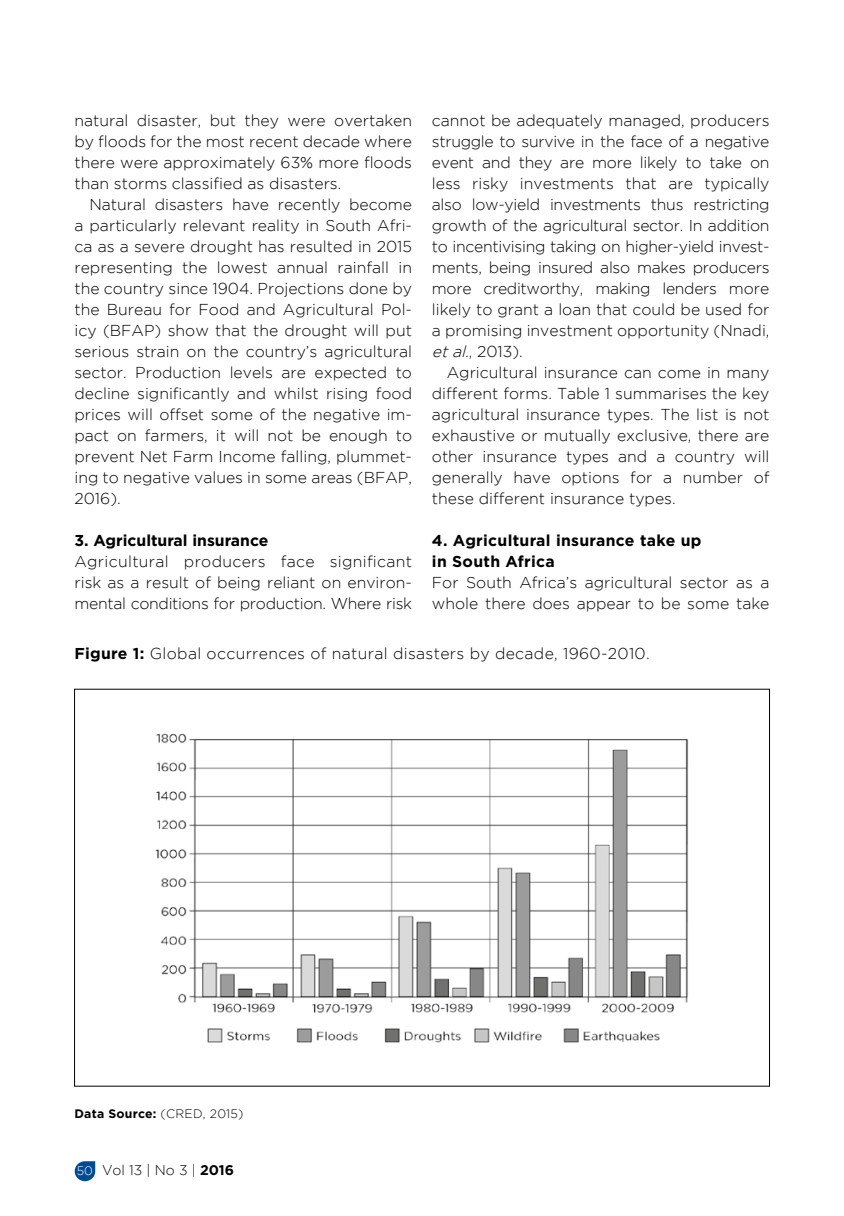
<style>
.page{position:relative;width:844px;height:1216px;background:#fff}
.page>*{position:absolute;margin:0;border:0;box-sizing:border-box;transform-origin:0 0}
.t1{font:300 15.75px/21px "Gotham";color:#000;text-align:justify}
.t2{font:300 15.75px "Gotham";letter-spacing:.02em;color:#000}
.t3{font:700 15.75px/21px "Gotham";letter-spacing:.02em;color:#000}
.t4{font:700 15.75px "Gotham";color:#000}
.t5{font:300 14px "Gotham";color:#000}
.t6{font:700 12.25px "Gotham";letter-spacing:.02em;color:#000}
.s1{font-style:italic}
.s2{font-weight:700}
.s3{font-weight:300}
.s4{font-size:12.25px;color:#fff}
</style>
<div class="page">
<svg style="left:75px;top:1161px;width:20px;height:20px"></svg>
<img style="left:155px;top:733px;width:534px;height:310px">
<p class="t1" style="left:432px;top:110px;width:339px">cannot be adequately managed, producers struggle to survive in the face of a negative event and they are more likely to take on less risky investments that are typically also low-yield investments thus restricting growth of the agricultural sector. In addition to incentivising taking on higher-yield invest&shy;ments, being insured also makes producers more creditworthy, making lenders more likely to grant a loan that could be used for a promising investment opportunity (Nnadi, <span class="s1">etal.</span>, 2013).</p>
<p class="t1" style="left:432px;top:362px;width:339px;text-indent:15px">Agricultural insurance can come in many different forms. Table 1 summarises the key agricultural insurance types. The list is not exhaustive or mutually exclusive, there are other insurance types and a country will generally have options for a number of these different insurance types.</p>
<p class="t3" style="left:432px;top:530px;width:271px">4. Agricultural insurance take up in South Africa</p>
<p class="t1" style="left:432px;top:572px;width:339px">For South Africa’s agricultural sector as a whole there does appear to be some take</p>
<p class="t2" style="left:74px;top:644px;width:576px"><span class="s2">Figure 1:</span> Global occurrences of natural disasters by decade, 1960-2010.</p>
<p class="t1" style="left:74px;top:110px;width:339px">natural disaster, but they were overtaken by floods for the most recent decade where there were approximately 63% more floods than storms classified as disasters.</p>
<p class="t1" style="left:74px;top:194px;width:339px;text-indent:15px">Natural disasters have recently become a particularly relevant reality in South Afri&shy;ca as a severe drought has resulted in 2015 representing the lowest annual rainfall in the country since 1904. Projections done by the Bureau for Food and Agricultural Pol&shy;icy (BFAP) show that the drought will put serious strain on the country’s agricultural sector. Production levels are expected to decline significantly and whilst rising food prices will offset some of the negative im&shy;pact on farmers, it will not be enough to prevent Net Farm Income falling, plummet&shy;ing to negative values in some areas (BFAP, 2016).</p>
<p class="t4" style="left:74px;top:530px;width:195px">3. Agricultural insurance</p>
<p class="t1" style="left:74px;top:551px;width:339px">Agricultural producers face significant risk as a result of being reliant on environ&shy;mental conditions for production. Where risk</p>
<p class="t6" style="left:74px;top:1105px;width:170px">Data Source: <span class="s3">(CRED, 2015)</span></p>
<p class="t5" style="left:77px;top:1162px;width:159px"><span class="s4">50</span> Vol 13 | No 3 | <span class="s2">2016</span></p>
</div>
